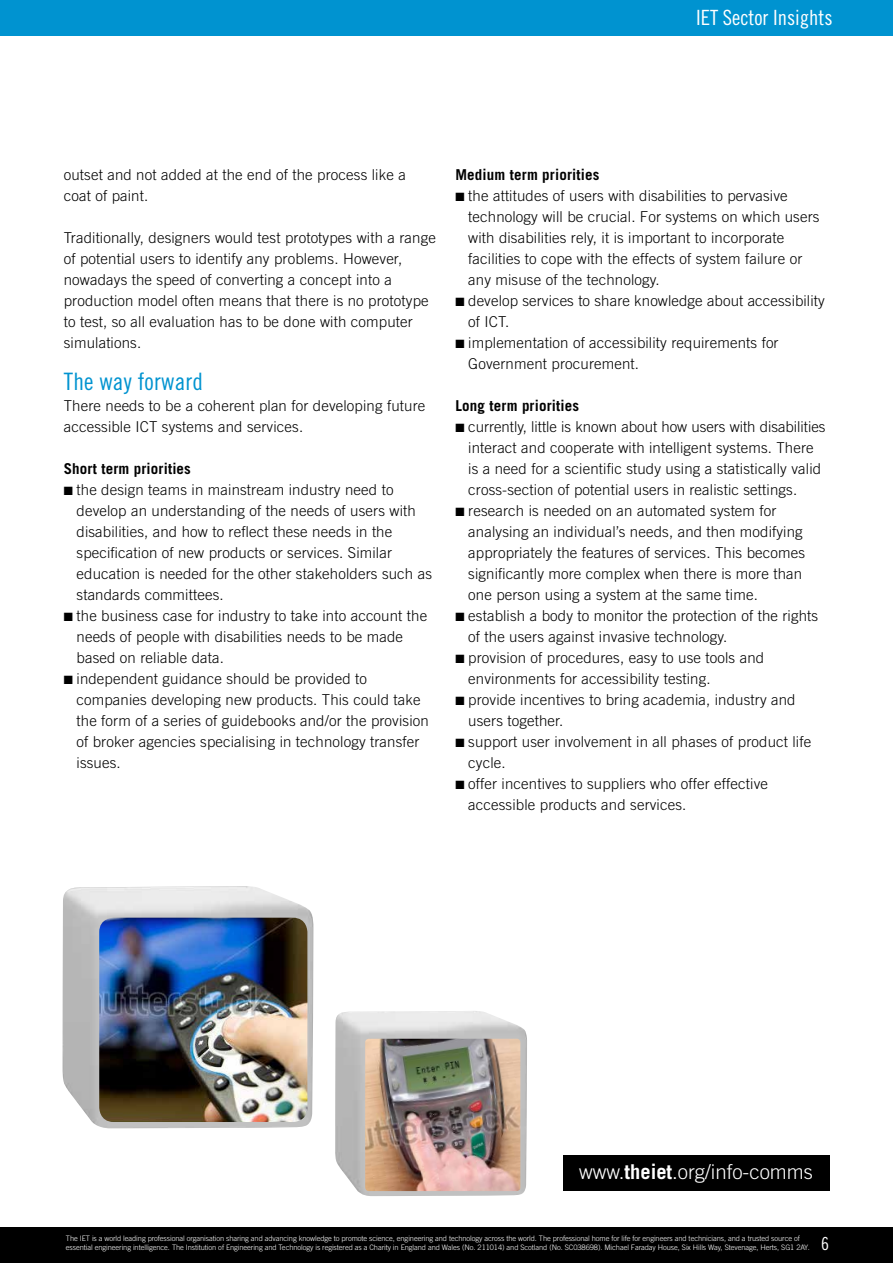
<style>
.page{position:relative;width:893px;height:1263px;background:#fff}
.page>*{position:absolute;margin:0;border:0;box-sizing:border-box;transform-origin:0 0}
.t1{font:24px "Trade Gothic Cond Eighteen";letter-spacing:.01em;color:#0093d0}
.t2{font:21px "Trade Gothic Cond Eighteen";color:#fff}
.t3{font:300 20.4px "Trade Gothic";color:#fff}
.t4{font:18px "Trade Gothic Cond Eighteen";color:#fff}
.t5{font:300 15px/21px "Trade Gothic";letter-spacing:.01em;color:#000}
.t6{font:700 15px "Trade Gothic";letter-spacing:.01em;color:#000}
.t7{font:300 7.5px/9px "Trade Gothic";letter-spacing:-.01em;color:#fff}
.s1{font-weight:700}
</style>
<div class="page">
<div style="left:0;top:1227px;width:893px;height:36px;background:#000"></div>
<div style="left:0;top:0;width:893px;height:36px;background:#0093d0"></div>
<img style="left:62px;top:886px;width:252px;height:242px">
<img style="left:335px;top:1011px;width:192px;height:185px">
<img style="left:99px;top:918px;width:208px;height:204px">
<img style="left:365px;top:1039px;width:155px;height:152px">
<div style="left:563px;top:1155px;width:266px;height:36px;background:#000"></div>
<h2 class="t2" style="left:696px;top:5px;width:138px">IET Sector Insights</h2>
<p class="t5" style="left:64px;top:164px;width:344px">outset and not added at the end of the process like a coat of paint.</p>
<p class="t5" style="left:64px;top:227px;width:374px">Traditionally, designers would test prototypes with a range of potential users to identify any problems. However, nowadays the speed of converting a concept into a production model often means that there is no prototype to test, so all evaluation has to be done with computer simulations.</p>
<h1 class="t1" style="left:64px;top:367px;width:141px">The way forward</h1>
<p class="t5" style="left:64px;top:395px;width:363px">There needs to be a coherent plan for developing future accessible ICT systems and services.</p>
<p class="t6" style="left:64px;top:459px;width:129px">Short term priorities</p>
<p class="t5" style="left:77px;top:479px;width:357px;text-indent:-13px">■ the design teams in mainstream industry need to develop an understanding of the needs of users with disabilities, and how to reflect these needs in the specification of new products or services. Similar education is needed for the other stakeholders such as standards committees.</p>
<p class="t5" style="left:77px;top:605px;width:352px;text-indent:-13px">■ the business case for industry to take into account the needs of people with disabilities needs to be made based on reliable data.</p>
<p class="t5" style="left:77px;top:668px;width:354px;text-indent:-13px">■ independent guidance should be provided to companies developing new products. This could take the form of a series of guidebooks and/or the provision of broker agencies specialising in technology transfer issues.</p>
<p class="t6" style="left:455px;top:165px;width:145px">Medium term priorities</p>
<p class="t5" style="left:468px;top:185px;width:353px;text-indent:-13px">■ the attitudes of users with disabilities to pervasive technology will be crucial. For systems on which users with disabilities rely, it is important to incorporate facilities to cope with the effects of system failure or any misuse of the technology.</p>
<p class="t5" style="left:468px;top:290px;width:358px;text-indent:-13px">■ develop services to share knowledge about accessibility of ICT.</p>
<p class="t5" style="left:468px;top:332px;width:312px;text-indent:-13px">■ implementation of accessibility requirements for<br>Government procurement.</p>
<p class="t6" style="left:455px;top:396px;width:125px">Long term priorities</p>
<p class="t5" style="left:468px;top:416px;width:359px;text-indent:-13px">■ currently, little is known about how users with disabilities interact and cooperate with intelligent systems. There is a need for a scientific study using a statistically valid cross-section of potential users in realistic settings.</p>
<p class="t5" style="left:468px;top:500px;width:338px;text-indent:-13px">■ research is needed on an automated system for analysing an individual’s needs, and then modifying appropriately the features of services. This becomes significantly more complex when there is more than one person using a system at the same time.</p>
<p class="t5" style="left:468px;top:605px;width:351px;text-indent:-13px">■ establish a body to monitor the protection of the rights of the users against invasive technology.</p>
<p class="t5" style="left:468px;top:647px;width:297px;text-indent:-13px">■ provision of procedures, easy to use tools and environments for accessibility testing.</p>
<p class="t5" style="left:468px;top:689px;width:329px;text-indent:-13px">■ provide incentives to bring academia, industry and users together.</p>
<p class="t5" style="left:468px;top:731px;width:344px;text-indent:-13px">■ support user involvement in all phases of product life cycle.</p>
<p class="t5" style="left:468px;top:773px;width:301px;text-indent:-13px">■ offer incentives to suppliers who offer effective accessible products and services.</p>
<h3 class="t3" style="left:579px;top:1160px;width:235px">www.<span class="s1">theiet</span>.org/info-comms</h3>
<p class="t7" style="left:66px;top:1234px;width:745px">The IET is a world leading professional organisation sharing and advancing knowledge to promote science, engineering and technology across the world. The professional home for life for engineers and technicians, and a trusted source of essential engineering intelligence. The Institution of Engineering and Technology is registered as a Charity in England and Wales (No. 211014) and Scotland (No. SC038698). Michael Faraday House, Six Hills Way, Stevenage, Herts, SG1 2AY.</p>
<p class="t4" style="left:821px;top:1233px;width:9px">6</p>
</div>
